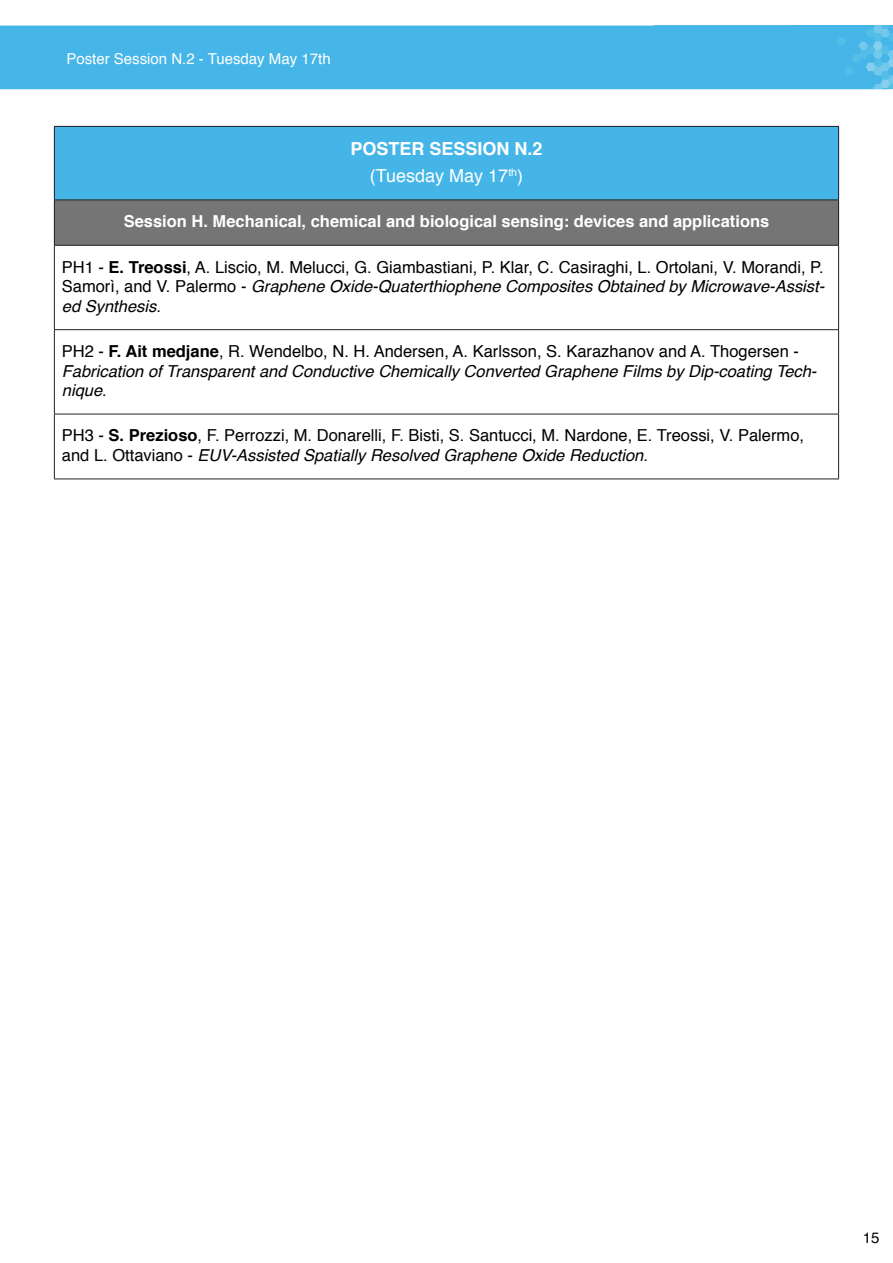
<style>
.page{position:relative;width:893px;height:1263px;background:#fff}
.page>*{position:absolute;margin:0;border:0;box-sizing:border-box;transform-origin:0 0}
.t1{font:700 18px/27px "Helvetica";color:#fff;text-align:center}
.t2{font:16.5px/19.5px "Helvetica";color:#000;text-align:justify}
.t3{font:italic 16.5px/19.5px "Helvetica";color:#000}
.t4{font:700 16.5px "Helvetica";color:#fff}
.t5{font:15px "Helvetica";color:#fff}
.t6{font:15px "Helvetica";color:#000}
.s1{font-weight:400}
.s2{font-weight:700}
.s3{font-style:italic}
.s4{font-style:normal}
.s5{font-weight:700;font-style:normal}
</style>
<div class="page">
<div style="left:0;top:26px;width:892px;height:63px;background:#46b5e7"></div>
<img style="left:654px;top:26px;width:238px;height:62px">
<div style="left:54px;top:126px;width:785px;height:74px;background:#45b5e8"></div>
<div style="left:54px;top:200px;width:785px;height:45px;background:#757575"></div>
<svg style="left:55px;top:330px;width:783px;height:149px"></svg>
<hr style="left:54px;top:127px;width:1px;height:73px;background:#241f21">
<hr style="left:54px;top:126px;width:785px;height:1px;background:#241f21">
<hr style="left:838px;top:127px;width:1px;height:73px;background:#241f21">
<hr style="left:54px;top:200px;width:785px;height:1px;background:#241f21">
<hr style="left:54px;top:245px;width:785px;height:1px;background:#241f21">
<hr style="left:54px;top:329px;width:785px;height:1px;background:#241f21">
<hr style="left:54px;top:414px;width:785px;height:1px;background:#241f21">
<hr style="left:54px;top:479px;width:785px;height:1px;background:#241f21">
<hr style="left:54px;top:246px;width:1px;height:83px;background:#241f21">
<hr style="left:838px;top:246px;width:1px;height:83px;background:#241f21">
<hr style="left:54px;top:330px;width:1px;height:84px;background:#241f21">
<hr style="left:838px;top:330px;width:1px;height:84px;background:#241f21">
<hr style="left:54px;top:414px;width:1px;height:65px;background:#241f21">
<hr style="left:838px;top:414px;width:1px;height:65px;background:#241f21">
<hr style="left:54px;top:200px;width:1px;height:45px;background:#241f21">
<hr style="left:838px;top:200px;width:1px;height:45px;background:#241f21">
<p class="t5" style="left:66px;top:47px;width:266px">Poster Session N.2 - Tuesday May 17th</p>
<p class="t1" style="left:350px;top:135px;width:194px">POSTER SESSION N.2 <span class="s1">(Tuesday May 17</span><sup>th</sup><span class="s1">)</span></p>
<p class="t4" style="left:124px;top:208px;width:647px">Session H. Mechanical, chemical and biological sensing: devices and applications</p>
<p class="t2" style="left:62px;top:258px;width:764px">PH1 - <span class="s2">E. Treossi</span>, A. Liscio, M. Melucci, G. Giambastiani, P. Klar, C. Casiraghi, L. Ortolani, V. Morandi, P.<br>Samorì, and V. Palermo - <span class="s3">Graphene Oxide-Quaterthiophene Composites Obtained by Microwave-Assist&shy;ed Synthesis</span>.</p>
<p class="t3" style="left:62px;top:342px;width:756px"><span class="s4">PH2 -</span> <span class="s5">F. Ait medjane</span><span class="s4">, R. Wendelbo, N. H. Andersen, A. Karlsson, S. Karazhanov and A. Thogersen -<br></span>Fabrication of Transparent and Conductive Chemically Converted Graphene Films by Dip-coating Tech&shy;nique<span class="s4">.</span></p>
<p class="t2" style="left:62px;top:426px;width:744px">PH3 - <span class="s2">S. Prezioso</span>, F. Perrozzi, M. Donarelli, F. Bisti, S. Santucci, M. Nardone, E. Treossi, V. Palermo, and L. Ottaviano - <span class="s3">EUV-Assisted Spatially Resolved Graphene Oxide Reduction</span>.</p>
<p class="t6" style="left:863px;top:1226px;width:18px">15</p>
</div>
